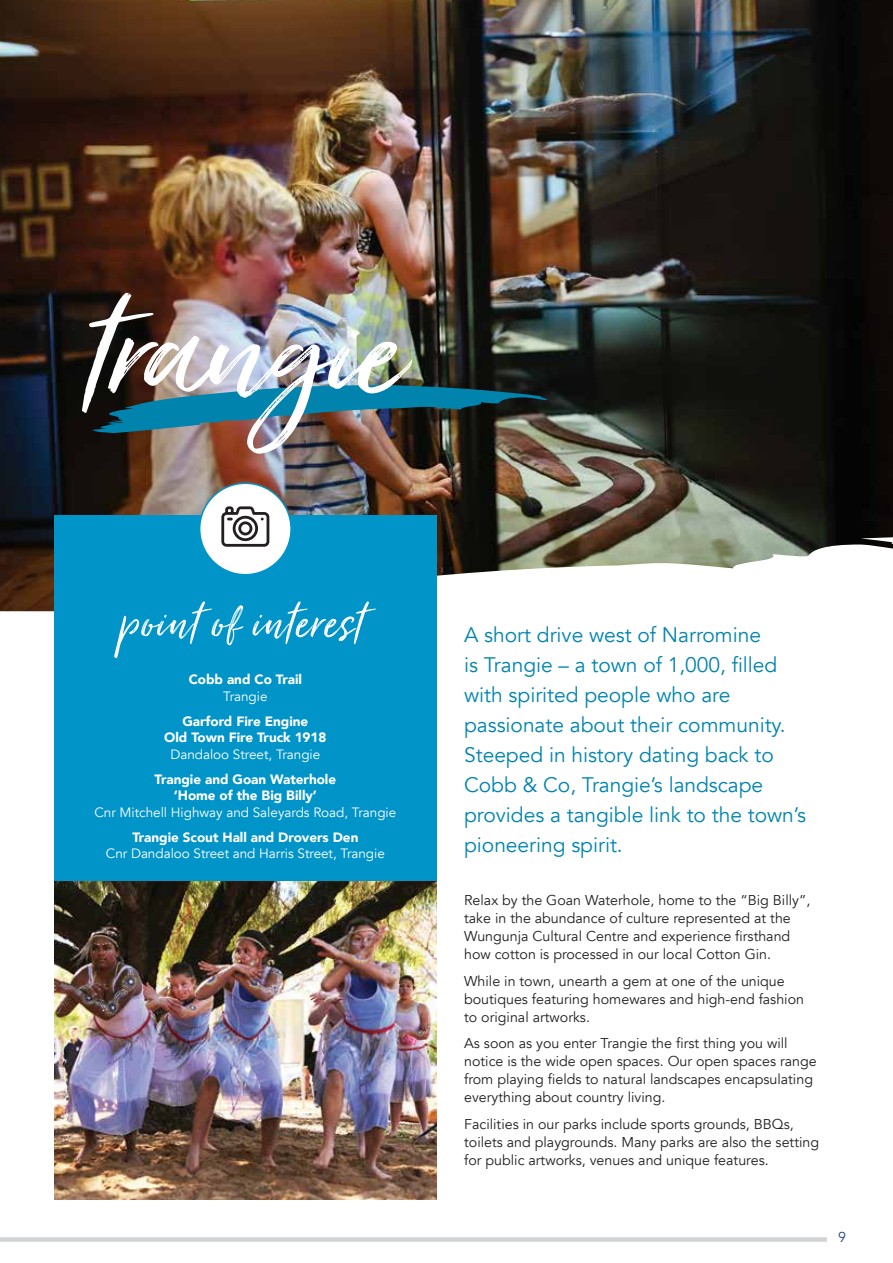
<style>
.page{position:relative;width:893px;height:1263px;background:#fff}
.page>*{position:absolute;margin:0;border:0;box-sizing:border-box;transform-origin:0 0}
.t1{font:21px/30px "Avenir";color:#0084ae}
.t2{font:14.25px/18px "Avenir";color:#231f20}
.t3{font:14.25px "Avenir";color:#1e4488}
.t4{font:900 13.5px/16.5px "Avenir";color:#fff;text-align:center}
.t5{font:13.5px "Avenir";color:#fff}
</style>
<div class="page">
<div style="left:0;top:1237px;width:827px;height:5px;background:#d1d3d4"></div>
<img style="left:0;top:0;width:893px;height:611px">
<img style="left:412px;top:385px;width:139px;height:48px">
<img style="left:82px;top:293px;width:330px;height:161px">
<img style="left:54px;top:881px;width:382px;height:318px">
<div style="left:54px;top:515px;width:382px;height:366px;background:#0094c8"></div>
<svg style="left:114px;top:601px;width:262px;height:57px"></svg>
<div style="left:200px;top:483px;width:91px;height:92px;background:#fff;border-radius:50%"></div>
<div style="left:199px;top:482px;width:93px;height:93px;border:2px solid #0094c8;border-radius:50%"></div>
<svg style="left:221px;top:506px;width:48px;height:41px"></svg>
<p class="t4" style="left:189px;top:671px;width:115px">Cobb and Co Trail</p>
<p class="t5" style="left:223px;top:688px;width:46px">Trangie</p>
<p class="t4" style="left:164px;top:712px;width:164px">Garford Fire Engine<br>Old Town Fire Truck 1918</p>
<p class="t5" style="left:170px;top:746px;width:151px">Dandaloo Street, Trangie</p>
<p class="t4" style="left:155px;top:770px;width:183px">Trangie and Goan Waterhole ‘Home of the Big Billy’</p>
<p class="t5" style="left:94px;top:804px;width:303px">Cnr Mitchell Highway and Saleyards Road, Trangie</p>
<p class="t4" style="left:132px;top:828px;width:228px">Trangie Scout Hall and Drovers Den</p>
<p class="t5" style="left:106px;top:845px;width:280px">Cnr Dandaloo Street and Harris Street, Trangie</p>
<p class="t1" style="left:464px;top:620px;width:343px">A short drive west of Narromine<br>is Trangie – a town of 1,000, filled with spirited people who are passionate about their community.<br>Steeped in history dating back to<br>Cobb &amp; Co, Trangie’s landscape provides a tangible link to the town’s pioneering spirit.</p>
<p class="t2" style="left:464px;top:891px;width:348px">Relax by the Goan Waterhole, home to the “Big Billy”, take in the abundance of culture represented at the Wungunja Cultural Centre and experience firsthand how cotton is processed in our local Cotton Gin.</p>
<p class="t2" style="left:464px;top:972px;width:341px">While in town, unearth a gem at one of the unique boutiques featuring homewares and high-end fashion to original artworks.</p>
<p class="t2" style="left:464px;top:1034px;width:354px">As soon as you enter Trangie the first thing you will notice is the wide open spaces. Our open spaces range from playing fields to natural landscapes encapsulating everything about country living.</p>
<p class="t2" style="left:464px;top:1115px;width:356px">Facilities in our parks include sports grounds, BBQs, toilets and playgrounds. Many parks are also the setting for public artworks, venues and unique features.</p>
<p class="t3" style="left:838px;top:1228px;width:9px">9</p>
</div>
